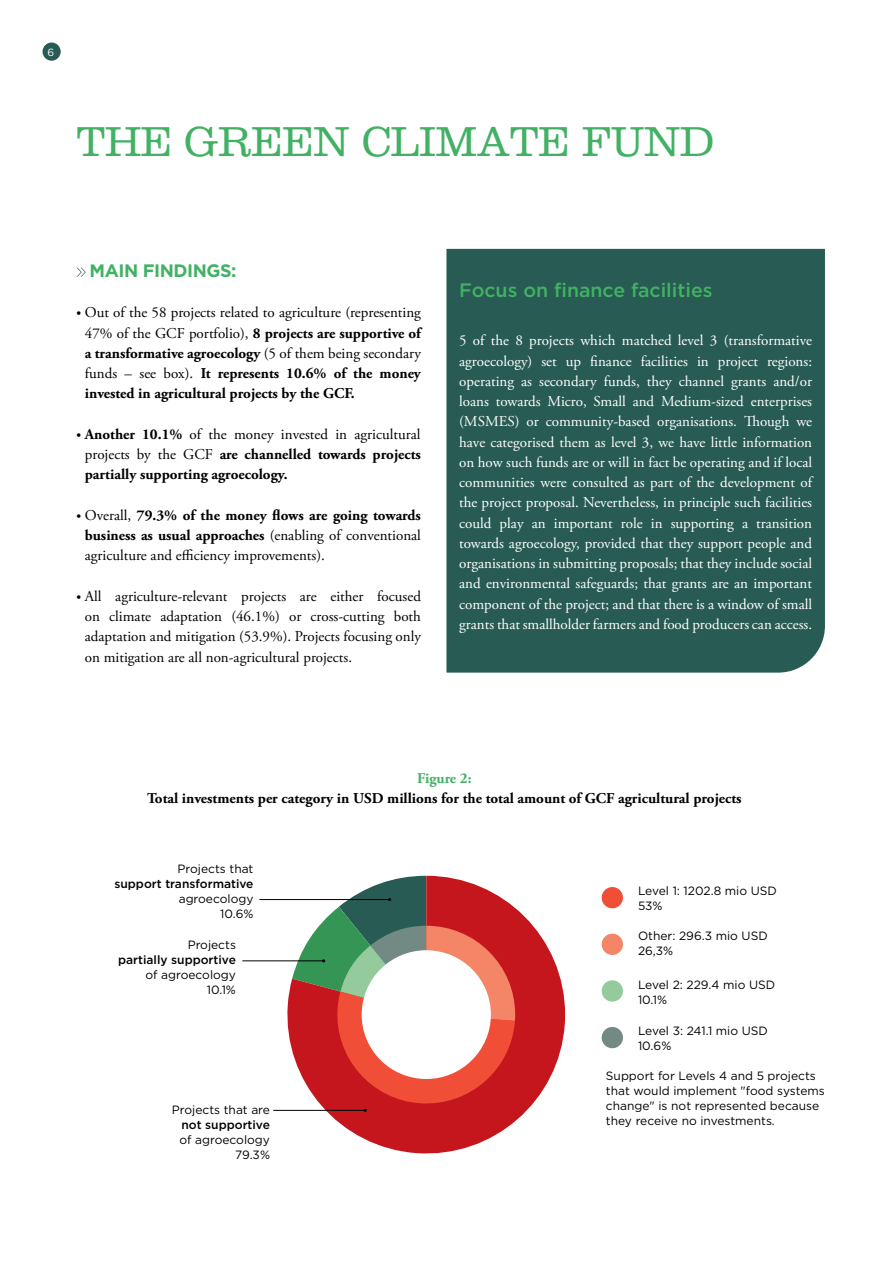
<style>
.page{position:relative;width:893px;height:1263px;background:#fff}
.page>*{position:absolute;margin:0;border:0;box-sizing:border-box;transform-origin:0 0}
.t1{font:300 43.5px "Clarendon LT Std";letter-spacing:-.01em;color:#42b164}
.paragraph{font:500 19.5px "Gotham";color:#42b164}
.t2{font:700 18px "Gotham";letter-spacing:-.025em;color:#42b164}
.t3{font:15px/20.2px "Adobe Garamond Pro";color:#fff;text-align:justify}
.List_Paragraph{font:700 15px/20.2px "Adobe Garamond Pro";color:#000;text-align:justify}
.List_Paragraph-2{font:15px/20.2px "Adobe Garamond Pro";color:#000;text-align:justify}
.t4{font:700 15px "Adobe Garamond Pro";color:#42b164}
.t5{font:12px/15px "Gotham";color:#000}
.t6{font:500 12px/15px "Gotham";color:#000;text-align:right}
.t7{font:10.5px "Gotham";color:#fff}
.s1{font-family:"Myriad Pro";font-weight:600}
.s2{font-weight:400}
.s3{font-weight:700}
.s4{font-weight:500}
</style>
<div class="page">
<div style="left:43px;top:43px;width:18px;height:18px;background:#275b53;border-radius:50%"></div>
<svg style="left:77px;top:268px;width:9px;height:9px"></svg>
<div style="left:446px;top:249px;width:379px;height:424px;background:#275b53"></div>
<svg style="left:282px;top:900px;width:283px;height:254px;fill:#c4161c"></svg>
<hr style="left:242px;top:960px;width:82px;height:1px;background:#000">
<hr style="left:273px;top:1110px;width:92px;height:1px;background:#000">
<hr style="left:259px;top:899px;width:131px;height:1px;background:#000">
<div style="left:602px;top:887px;width:21px;height:21px;background:#f04e37;border-radius:50%"></div>
<div style="left:602px;top:934px;width:21px;height:21px;background:#f58567;border-radius:50%"></div>
<div style="left:602px;top:980px;width:21px;height:21px;background:#94ca9c;border-radius:50%"></div>
<div style="left:602px;top:1027px;width:21px;height:21px;background:#738984;border-radius:50%"></div>
<svg style="left:292px;top:876px;width:223px;height:236px;background:#b56155"></svg>
<div style="left:362px;top:950px;width:129px;height:129px;background:#fff;border-radius:50%"></div>
<p class="t7" style="left:47px;top:45px;width:8px">6</p>
<p class="t1" style="left:77px;top:117px;width:639px">THE GREEN CLIMATE FUND</p>
<p class="t2" style="left:90px;top:258px;width:149px">MAIN FINDINGS:</p>
<p class="List_Paragraph" style="left:85px;top:303px;width:338px;text-indent:-8px"><span class="s1">•</span> <span class="s2">Out of the 58 projects related to agriculture (representing 47% of the GCF portfolio),</span> 8 projects are supportive of a transformative agroecology <span class="s2">(5 of them being secondary funds – see box).</span> It represents 10.6% of the money invested in agricultural projects by the GCF.</p>
<p class="List_Paragraph" style="left:85px;top:424px;width:338px;text-indent:-8px"><span class="s1">•</span> Another 10.1% <span class="s2">of the money invested in agricultural projects by the GCF</span> are channelled towards projects partially supporting agroecology.</p>
<p class="List_Paragraph-2" style="left:85px;top:505px;width:338px;text-indent:-8px"><span class="s1">•</span> Overall, <span class="s3">79.3% of the money flows are going towards business as usual approaches</span> (enabling of conventional agriculture and efficiency improvements).</p>
<p class="List_Paragraph-2" style="left:85px;top:586px;width:338px;text-indent:-8px"><span class="s1">•</span> All agriculture-relevant projects are either focused on climate adaptation (46.1%) or cross-cutting both adaptation and mitigation (53.9%). Projects focusing only on mitigation are all non-agricultural projects.</p>
<p class="paragraph" style="left:459px;top:278px;width:255px">Focus on finance facilities</p>
<p class="t3" style="left:459px;top:331px;width:354px">5 of the 8 projects which matched level 3 (transformative agroecology) set up finance facilities in project regions: operating as secondary funds, they channel grants and/or loans towards Micro, Small and Medium-sized enterprises (MSMES) or community-based organisations. Though we have categorised them as level 3, we have little information on how such funds are or will in fact be operating and if local communities were consulted as part of the development of the project proposal. Nevertheless, in principle such facilities could play an important role in supporting a transition towards agroecology, provided that they support people and organisations in submitting proposals; that they include social and environmental safeguards; that grants are an important component of the project; and that there is a window of small grants that smallholder farmers and food producers can access.</p>
<p class="t4" style="left:417px;top:770px;width:56px">Figure 2:</p>
<p class="List_Paragraph" style="left:147px;top:789px;width:596px">Total investments per category in USD millions for the total amount of GCF agricultural projects</p>
<p class="t5" style="left:114px;top:861px;width:141px;text-align:right">Projects that<br><span class="s4">support transformative </span>agroecology</p>
<p class="t5" style="left:220px;top:906px;width:35px">10.6%</p>
<p class="t5" style="left:188px;top:937px;width:50px">Projects</p>
<p class="t6" style="left:118px;top:952px;width:119px">partially supportive <span class="s2">of agroecology</span></p>
<p class="t5" style="left:207px;top:982px;width:31px">10.1%</p>
<p class="t5" style="left:179px;top:1102px;width:92px;text-align:justify;text-indent:-8px">Projects that are <span class="s4">not supportive </span>of agroecology</p>
<p class="t5" style="left:235px;top:1147px;width:36px">79.3%</p>
<p class="t5" style="left:638px;top:882px;width:140px">Level 1: 1202.8 mio USD</p>
<p class="t5" style="left:638px;top:897px;width:26px">53%</p>
<p class="t5" style="left:638px;top:928px;width:131px">Other: 296.3 mio USD</p>
<p class="t5" style="left:638px;top:943px;width:37px">26,3%</p>
<p class="t5" style="left:638px;top:976px;width:139px">Level 2: 229.4 mio USD</p>
<p class="t5" style="left:638px;top:991px;width:31px">10.1%</p>
<p class="t5" style="left:638px;top:1023px;width:131px">Level 3: 241.1 mio USD</p>
<p class="t5" style="left:638px;top:1038px;width:35px">10.6%</p>
<p class="t5" style="left:606px;top:1068px;width:220px">Support for Levels 4 and 5 projects that would implement "food systems change" is not represented because they receive no investments.</p>
</div>
